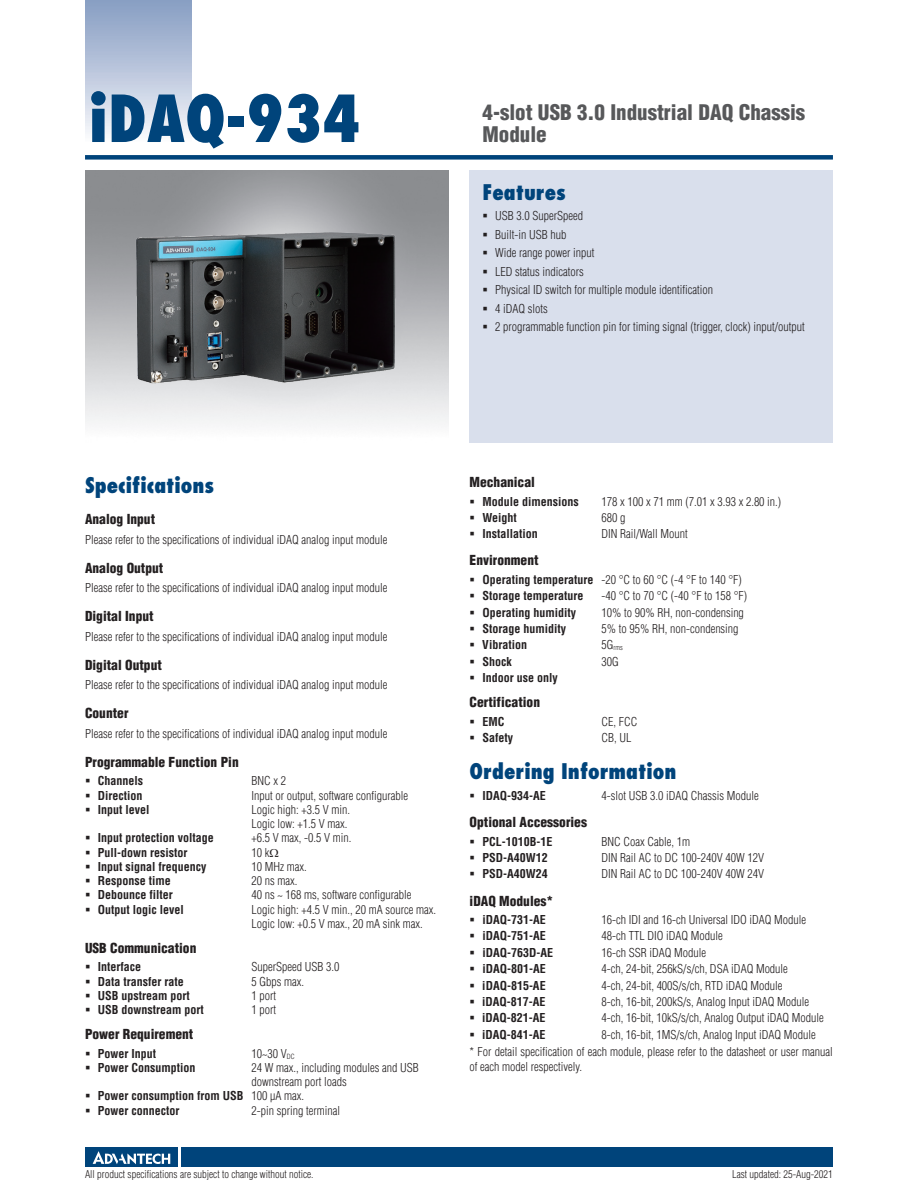
<style>
.page{position:relative;width:918px;height:1188px;background:#fff}
.page>*{position:absolute;margin:0;border:0;box-sizing:border-box;transform-origin:0 0}
.t1{font:800 condensed 63px "Futura";color:#00447b}
.t2{font:800 condensed 21px "Futura";color:#00447b}
.t3{font:900 condensed 21px/22.5px "Helvetica";color:#57585a}
.t4{font:900 condensed 13.5px "Helvetica";color:#231f20}
.t5{font:300 condensed 12px/18.5px "Helvetica";color:#231f20}
.t6{font:700 condensed 12px/16.4px "Helvetica";color:#231f20}
.t7{font:300 condensed 10.5px "Helvetica";color:#231f20}
.t8{font:300 condensed 7.05px "Helvetica";color:#231f20}
.s1{font-weight:300}
.s2{font-size:12px}
</style>
<div class="page">
<div style="left:85px;top:155px;width:748px;height:5px;background:#00447b"></div>
<div style="left:85px;top:0;width:106px;height:143px;background:linear-gradient(to bottom,#849bc1,#f9fafc)"></div>
<div style="left:182px;top:1147px;width:651px;height:20px;background:#00447b"></div>
<div style="left:85px;top:1147px;width:93px;height:20px;background:#00447b"></div>
<svg style="left:93px;top:1151px;width:77px;height:13px"></svg>
<div style="left:470px;top:170px;width:363px;height:272px;background:#d9dfec"></div>
<img style="left:132px;top:207px;width:267px;height:201px">
<h1 class="t1" style="left:89px;top:79px;width:273px">iDAQ-934</h1>
<h2 class="t3" style="left:483px;top:100px;width:324px">4-slot USB 3.0 Industrial DAQ Chassis<br>Module</h2>
<h2 class="t2" style="left:482px;top:179px;width:85px">Features</h2>
<p class="t5" style="left:495px;top:206px;width:311px">USB 3.0 SuperSpeed<br>Built-in USB hub<br>Wide range power input<br>LED status indicators<br>Physical ID switch for multiple module identification<br>4 iDAQ slots<br>2 programmable function pin for timing signal (trigger, clock) input/output</p>
<h2 class="t2" style="left:85px;top:472px;width:131px">Specifications</h2>
<p class="t4" style="left:85px;top:511px;width:72px">Analog Input</p>
<p class="t5" style="left:85px;top:530px;width:304px">Please refer to the specifications of individual iDAQ analog input module</p>
<p class="t4" style="left:85px;top:559px;width:80px">Analog Output</p>
<p class="t5" style="left:85px;top:578px;width:304px">Please refer to the specifications of individual iDAQ analog input module</p>
<p class="t4" style="left:85px;top:608px;width:70px">Digital Input</p>
<p class="t5" style="left:85px;top:627px;width:304px">Please refer to the specifications of individual iDAQ analog input module</p>
<p class="t4" style="left:85px;top:656px;width:78px">Digital Output</p>
<p class="t5" style="left:85px;top:676px;width:304px">Please refer to the specifications of individual iDAQ analog input module</p>
<p class="t4" style="left:85px;top:705px;width:45px">Counter</p>
<p class="t5" style="left:85px;top:724px;width:304px">Please refer to the specifications of individual iDAQ analog input module</p>
<p class="t4" style="left:85px;top:753px;width:155px">Programmable Function Pin</p>
<p class="t6" style="left:98px;top:773px;width:47px">Channels</p>
<p class="t5" style="left:252px;top:772px;width:36px">BNC x 2</p>
<p class="t6" style="left:98px;top:787px;width:46px">Direction</p>
<p class="t5" style="left:252px;top:786px;width:158px">Input or output, software configurable</p>
<p class="t6" style="left:98px;top:801px;width:53px">Input level</p>
<p class="t5" style="left:252px;top:802px;width:100px;line-height:14.2px">Logic high: +3.5 V min.<br>Logic low: +1.5 V max.</p>
<p class="t6" style="left:98px;top:830px;width:118px">Input protection voltage</p>
<p class="t5" style="left:252px;top:829px;width:101px">+6.5 V max, -0.5 V min.</p>
<p class="t6" style="left:98px;top:844px;width:91px">Pull-down resistor</p>
<p class="t5" style="left:252px;top:843px;width:19px">10 k</p>
<p class="t6" style="left:98px;top:858px;width:110px">Input signal frequency</p>
<p class="t5" style="left:252px;top:857px;width:57px">10 MHz max.</p>
<p class="t6" style="left:98px;top:873px;width:74px">Response time</p>
<p class="t5" style="left:252px;top:872px;width:47px">20 ns max.</p>
<p class="t6" style="left:98px;top:887px;width:76px">Debounce filter</p>
<p class="t5" style="left:252px;top:886px;width:161px">40 ns ~ 168 ms, software configurable</p>
<p class="t6" style="left:98px;top:901px;width:88px">Output logic level</p>
<p class="t5" style="left:252px;top:902px;width:186px;line-height:14.2px">Logic high: +4.5 V min., 20 mA source max.<br>Logic low: +0.5 V max., 20 mA sink max.</p>
<p class="t4" style="left:85px;top:939px;width:113px">USB Communication</p>
<p class="t6" style="left:98px;top:959px;width:45px">Interface</p>
<p class="t5" style="left:252px;top:958px;width:89px">SuperSpeed USB 3.0</p>
<p class="t6" style="left:98px;top:973px;width:87px">Data transfer rate</p>
<p class="t5" style="left:252px;top:972px;width:54px">5 Gbps max.</p>
<p class="t6" style="left:98px;top:987px;width:94px">USB upstream port</p>
<p class="t5" style="left:252px;top:986px;width:26px">1 port</p>
<p class="t6" style="left:98px;top:1002px;width:108px">USB downstream port</p>
<p class="t5" style="left:252px;top:1001px;width:26px">1 port</p>
<p class="t4" style="left:85px;top:1026px;width:110px">Power Requirement</p>
<p class="t6" style="left:98px;top:1045px;width:60px">Power Input</p>
<p class="t5" style="left:252px;top:1044px;width:45px">10~30 V<sub>DC</sub></p>
<p class="t6" style="left:98px;top:1059px;width:99px">Power Consumption</p>
<p class="t5" style="left:252px;top:1058px;width:169px">24 W max., including modules and USB</p>
<p class="t5" style="left:252px;top:1073px;width:97px">downstream port loads</p>
<p class="t6" style="left:98px;top:1088px;width:208px">Power consumption from USB <span class="s1">100 μA max.</span></p>
<p class="t6" style="left:98px;top:1102px;width:83px">Power connector</p>
<p class="t5" style="left:252px;top:1101px;width:90px">2-pin spring terminal</p>
<p class="t4" style="left:470px;top:474px;width:67px">Mechanical</p>
<p class="t6" style="left:482px;top:493px;width:98px">Module dimensions</p>
<p class="t5" style="left:601px;top:492px;width:181px">178 x 100 x 71 mm (7.01 x 3.93 x 2.80 in.)</p>
<p class="t6" style="left:482px;top:509px;width:36px">Weight</p>
<p class="t5" style="left:601px;top:508px;width:25px">680 g</p>
<p class="t6" style="left:482px;top:526px;width:57px">Installation</p>
<p class="t5" style="left:601px;top:525px;width:88px">DIN Rail/Wall Mount</p>
<p class="t4" style="left:470px;top:552px;width:70px">Environment</p>
<p class="t6" style="left:482px;top:571px;width:261px">Operating temperature <span class="s1">-20 °C to 60 °C (-4 °F to 140 °F)<br></span>Storage temperature</p>
<p class="t5" style="left:601px;top:587px;width:147px">-40 °C to 70 °C (-40 °F to 158 °F)</p>
<p class="t6" style="left:482px;top:604px;width:95px">Operating humidity</p>
<p class="t5" style="left:601px;top:603px;width:144px">10% to 90% RH, non-condensing</p>
<p class="t6" style="left:482px;top:620px;width:85px">Storage humidity</p>
<p class="t5" style="left:601px;top:619px;width:139px">5% to 95% RH, non-condensing</p>
<p class="t6" style="left:482px;top:637px;width:46px">Vibration</p>
<p class="t8" style="left:601px;top:643px;width:23px"><span class="s2">5G</span>rms</p>
<p class="t6" style="left:482px;top:653px;width:31px">Shock</p>
<p class="t5" style="left:601px;top:652px;width:19px">30G</p>
<p class="t6" style="left:482px;top:670px;width:77px">Indoor use only</p>
<p class="t4" style="left:470px;top:694px;width:72px">Certification</p>
<p class="t6" style="left:482px;top:713px;width:24px">EMC</p>
<p class="t5" style="left:601px;top:712px;width:37px">CE, FCC</p>
<p class="t6" style="left:482px;top:729px;width:32px">Safety</p>
<p class="t5" style="left:601px;top:728px;width:31px">CB, UL</p>
<h2 class="t2" style="left:470px;top:758px;width:208px">Ordering Information</h2>
<p class="t6" style="left:482px;top:787px;width:65px">IDAQ-934-AE</p>
<p class="t5" style="left:601px;top:786px;width:159px">4-slot USB 3.0 iDAQ Chassis Module</p>
<p class="t4" style="left:470px;top:814px;width:119px">Optional Accessories</p>
<p class="t6" style="left:482px;top:833px;width:72px">PCL-1010B-1E</p>
<p class="t5" style="left:601px;top:832px;width:90px">BNC Coax Cable, 1m</p>
<p class="t6" style="left:482px;top:849px;width:67px">PSD-A40W12</p>
<p class="t5" style="left:601px;top:848px;width:164px">DIN Rail AC to DC 100-240V 40W 12V</p>
<p class="t6" style="left:482px;top:866px;width:67px">PSD-A40W24</p>
<p class="t5" style="left:601px;top:865px;width:164px">DIN Rail AC to DC 100-240V 40W 24V</p>
<p class="t4" style="left:470px;top:892px;width:85px">iDAQ Modules*</p>
<p class="t6" style="left:482px;top:911px;width:65px">iDAQ-731-AE</p>
<p class="t5" style="left:601px;top:910px;width:206px">16-ch IDI and 16-ch Universal IDO iDAQ Module</p>
<p class="t6" style="left:482px;top:928px;width:65px">iDAQ-751-AE</p>
<p class="t5" style="left:601px;top:927px;width:123px">48-ch TTL DIO iDAQ Module</p>
<p class="t6" style="left:482px;top:944px;width:72px">iDAQ-763D-AE</p>
<p class="t5" style="left:601px;top:943px;width:106px">16-ch SSR iDAQ Module</p>
<p class="t6" style="left:482px;top:961px;width:65px">iDAQ-801-AE</p>
<p class="t5" style="left:601px;top:960px;width:188px">4-ch, 24-bit, 256kS/s/ch, DSA iDAQ Module</p>
<p class="t6" style="left:482px;top:977px;width:65px">iDAQ-815-AE</p>
<p class="t5" style="left:601px;top:976px;width:183px">4-ch, 24-bit, 400S/s/ch, RTD iDAQ Module</p>
<p class="t6" style="left:482px;top:993px;width:65px">iDAQ-817-AE</p>
<p class="t5" style="left:601px;top:992px;width:209px">8-ch, 16-bit, 200kS/s, Analog Input iDAQ Module</p>
<p class="t6" style="left:482px;top:1010px;width:65px">iDAQ-821-AE</p>
<p class="t5" style="left:601px;top:1009px;width:224px">4-ch, 16-bit, 10kS/s/ch, Analog Output iDAQ Module</p>
<p class="t6" style="left:482px;top:1026px;width:65px">iDAQ-841-AE</p>
<p class="t5" style="left:470px;top:1026px;width:365px;line-height:17.1px;text-indent:132px">8-ch, 16-bit, 1MS/s/ch, Analog Input iDAQ Module<br>* For detail specification of each module, please refer to the datasheet or user manual</p>
<p class="t5" style="left:470px;top:1057px;width:114px">of each model respectively.</p>
<p class="t7" style="left:85px;top:1167px;width:230px">All product specifications are subject to change without notice.</p>
<p class="t7" style="left:732px;top:1167px;width:102px">Last updated: 25-Aug-2021</p>
</div>
